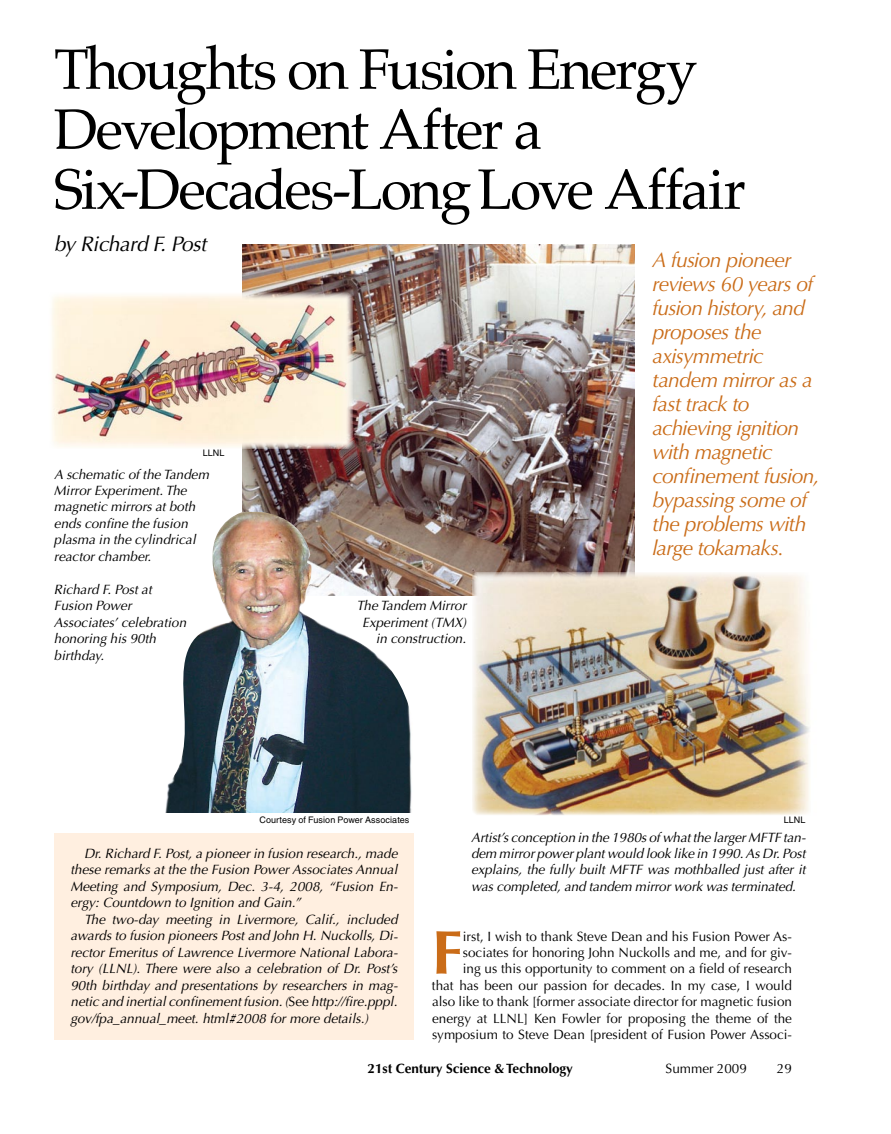
<style>
.page{position:relative;width:891px;height:1134px;background:#fff}
.page>*{position:absolute;margin:0;border:0;box-sizing:border-box;transform-origin:0 0}
.t1{font:700 61.65px "Optima";color:#ca6c18}
.t2{font:57px/60px "Palatino";letter-spacing:-.045em;color:#000}
.t3{font:italic 21px/24px "Optima";letter-spacing:-.03em;color:#ca6c18}
.t4{font:italic 21px "Optima";letter-spacing:-.015em;color:#000}
.t5{font:italic 13.5px/16.5px "Optima";color:#000;text-align:justify}
.t6{font:13.5px/16.5px "Optima";color:#000;text-align:right}
.t7{font:700 13.5px "Optima";color:#000}
.t8{font:9px "Helvetica";letter-spacing:.01em;color:#000}
.s1{font-style:normal}
</style>
<div class="page">
<img style="left:243px;top:244px;width:391px;height:351px">
<img style="left:472px;top:572px;width:338px;height:243px">
<img style="left:52px;top:293px;width:300px;height:156px">
<img style="left:165px;top:512px;width:250px;height:301px">
<div style="left:54px;top:833px;width:360px;height:207px;background:#ffefe0"></div>
<h2 class="t2" style="left:54px;top:41px;width:693px">Thoughts on Fusion Energy<br>Development After a<br>Six-Decades-Long Love Affair</h2>
<h3 class="t4" style="left:54px;top:232px;width:154px">by Richard F. Post</h3>
<h3 class="t3" style="left:652px;top:249px;width:168px">A fusion pioneer reviews 60 years of fusion history, and proposes the axisymmetric tandem mirror as a fast track to achieving ignition with magnetic confinement fusion, bypassing some of the problems with large tokamaks.</h3>
<p class="t8" style="left:203px;top:447px;width:23px">LLNL</p>
<p class="t5" style="left:54px;top:466px;width:157px;text-align:left">A schematic of the Tandem<br>Mirror Experiment. The magnetic mirrors at both ends confine the fusion plasma in the cylindrical reactor chamber.</p>
<p class="t5" style="left:54px;top:581px;width:134px;text-align:left">Richard F. Post at<br>Fusion Power<br>Associates’ celebration honoring his 90th birthday.</p>
<p class="t5" style="left:357px;top:598px;width:111px;text-align:right">The Tandem Mirror<br>Experiment (TMX) in construction.</p>
<p class="t8" style="left:259px;top:815px;width:151px">Courtesy of Fusion Power Associates</p>
<p class="t5" style="left:70px;top:845px;width:329px;text-indent:14px">Dr. Richard F. Post, a pioneer in fusion research., made these remarks at the the Fusion Power Associates Annual Meeting and Symposium, Dec. 3-4, 2008, “Fusion En&shy;ergy: Countdown to Ignition and Gain.”</p>
<p class="t5" style="left:70px;top:911px;width:329px;text-indent:14px">The two-day meeting in Livermore, Calif., included awards to fusion pioneers Post and John H. Nuckolls, Di&shy;rector Emeritus of Lawrence Livermore National Labora&shy;tory (LLNL). There were also a celebration of Dr. Post’s 90th birthday and presentations by researchers in mag&shy;netic and inertial confinement fusion. (<span class="s1">See</span> http://fire.pppl. gov/fpa_annual_meet. html#2008 for more details.)</p>
<p class="t8" style="left:784px;top:815px;width:23px">LLNL</p>
<p class="t5" style="left:471px;top:829px;width:336px">Artist’s conception in the 1980s of what the larger MFTF tan&shy;dem mirror power plant would look like in 1990.As Dr. Post explains, the fully built MFTF was mothballed just after it was completed, and tandem mirror work was terminated.</p>
<p class="t6" style="left:432px;top:928px;width:362px">irst, I wish to thank Steve Dean and his Fusion Power As&shy;sociates for honoring John Nuckolls and me, and for giv-<br>ing us this opportunity to comment on a field of research<br>that has been our passion for decades. In my case, I would also like to thank [former associate director for magnetic fusion energy at LLNL] Ken Fowler for proposing the theme of the symposium to Steve Dean [president of Fusion Power Associ-</p>
<h1 class="t1" style="left:432px;top:917px;width:32px">F</h1>
<p class="t7" style="left:368px;top:1060px;width:207px">21st Century Science &amp; Technology</p>
<p class="t6" style="left:666px;top:1060px;width:83px">Summer 2009</p>
<p class="t6" style="left:777px;top:1060px;width:17px">29</p>
</div>
